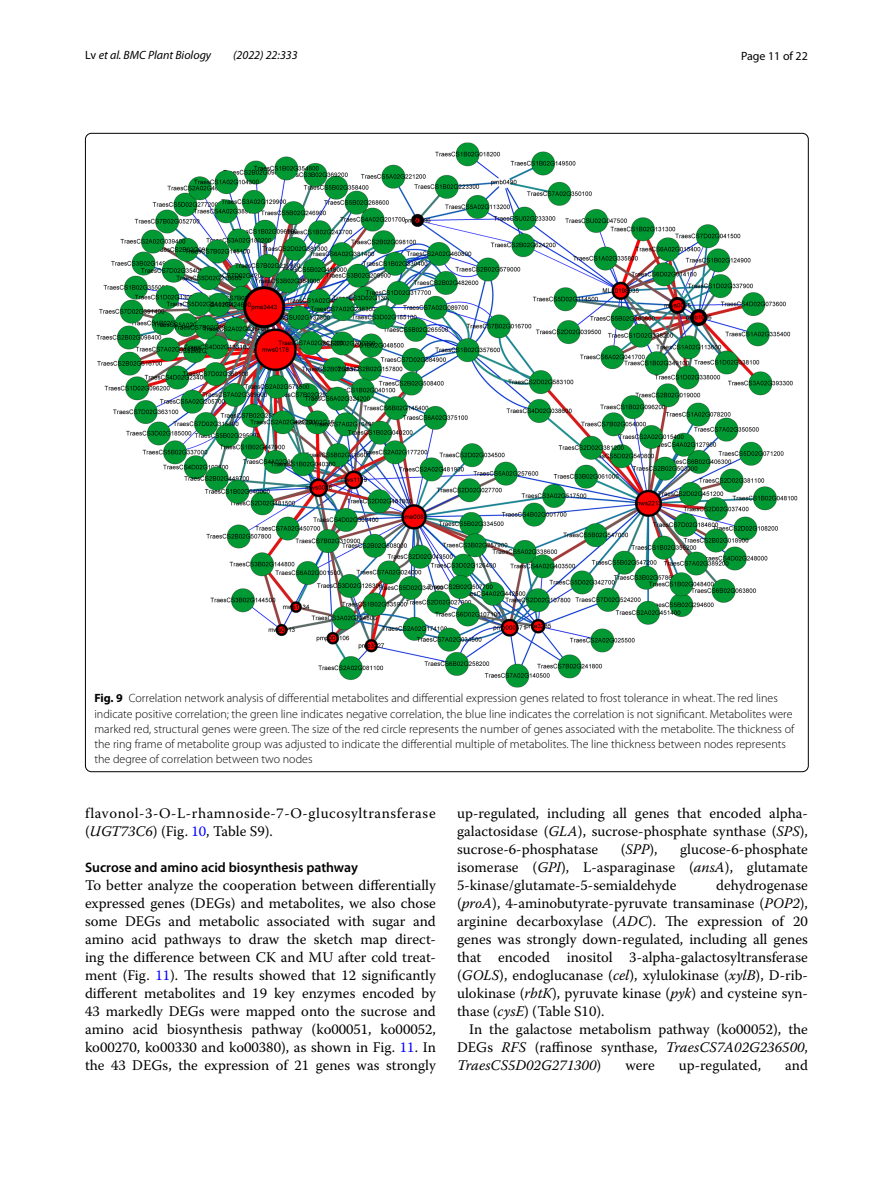
<style>
.page{position:relative;width:893px;height:1187px;background:#fff}
.page>*{position:absolute;margin:0;border:0;box-sizing:border-box;transform-origin:0 0}
.t1{font:14.7px/18px "Warnock Pro";color:#000;text-align:justify}
.t2{font:14.7px/18px "Warnock Pro";letter-spacing:.04em;color:#000}
.t3{font:600 13.8px "Myriad Pro";color:#000}
.t4{font:300 12px/15px "Myriad Pro";color:#000}
.t5{font:italic 12px "Myriad Pro";color:#000}
.t6{font:12px "Myriad Pro";color:#000}
.s1{font-style:normal}
.s2{font-weight:700}
.s3{font-style:italic}
.s4{color:#00f}
</style>
<div class="page">
<img style="left:97px;top:142px;width:700px;height:545px">
<p class="t5" style="left:85px;top:48px;width:128px"><span class="s1">Lv</span> et al. BMC Plant Biology</p>
<p class="t5" style="left:233px;top:48px;width:66px">(2022) 22:333</p>
<p class="t6" style="left:741px;top:48px;width:68px">Page 11 of 22</p>
<p class="t4" style="left:94px;top:691px;width:701px"><span class="s2">Fig. 9</span> Correlation network analysis of differential metabolites and differential expression genes related to frost tolerance in wheat. The red lines indicate positive correlation; the green line indicates negative correlation, the blue line indicates the correlation is not significant. Metabolites were marked red, structural genes were green. The size of the red circle represents the number of genes associated with the metabolite. The thickness of the ring frame of metabolite group was adjusted to indicate the differential multiple of metabolites. The line thickness between nodes represents the degree of correlation between two nodes</p>
<p class="t2" style="left:85px;top:804px;width:352px">flavonol-3-O-L-rhamnoside-7-O-glucosyltransferase (<span class="s3">UGT73C6</span>) (Fig. <span class="s4">10</span>, Table S9).</p>
<p class="t3" style="left:85px;top:858px;width:274px">Sucrose and amino acid biosynthesis pathway</p>
<p class="t1" style="left:85px;top:876px;width:352px">To better analyze the cooperation between differentially expressed genes (DEGs) and metabolites, we also chose some DEGs and metabolic associated with sugar and amino acid pathways to draw the sketch map direct&shy;ing the difference between CK and MU after cold treat&shy;ment (Fig. <span class="s4">11</span>). The results showed that 12 significantly different metabolites and 19 key enzymes encoded by 43 markedly DEGs were mapped onto the sucrose and amino acid biosynthesis pathway (ko00051, ko00052, ko00270, ko00330 and ko00380), as shown in Fig. <span class="s4">11</span>. In the 43 DEGs, the expression of 21 genes was strongly</p>
<p class="t1" style="left:457px;top:804px;width:352px">up-regulated, including all genes that encoded alpha&shy;galactosidase (<span class="s3">GLA</span>), sucrose-phosphate synthase (<span class="s3">SPS</span>), sucrose-6-phosphatase</p>
<p class="t1" style="left:621px;top:840px;width:38px">(<span class="s3">SPP</span>),</p>
<p class="t1" style="left:457px;top:840px;width:352px;text-indent:223px">glucose-6-phosphate isomerase (<span class="s3">GPI</span>), L-asparaginase (<span class="s3">ansA</span>), glutamate 5-kinase/glutamate-5-semialdehyde</p>
<p class="t1" style="left:457px;top:876px;width:352px;text-indent:259px">dehydrogenase (<span class="s3">proA</span>), 4-aminobutyrate-pyruvate transaminase (<span class="s3">POP2</span>), arginine decarboxylase (<span class="s3">ADC</span>). The expression of 20 genes was strongly down-regulated, including all genes that encoded inositol 3-alpha-galactosyltransferase (<span class="s3">GOLS</span>), endoglucanase (<span class="s3">cel</span>), xylulokinase (<span class="s3">xylB</span>), D-rib&shy;ulokinase (<span class="s3">rbtK</span>), pyruvate kinase (<span class="s3">pyk</span>) and cysteine syn&shy;thase (<span class="s3">cysE</span>) (Table S10).</p>
<p class="t1" style="left:457px;top:1020px;width:352px;text-indent:12px">In the galactose metabolism pathway (ko00052), the DEGs <span class="s3">RFS</span> (raffinose synthase, <span class="s3">TraesCS7A02G236500</span>, <span class="s3">TraesCS5D02G271300</span>)</p>
<p class="t1" style="left:625px;top:1056px;width:31px">were</p>
<p class="t1" style="left:679px;top:1056px;width:84px">up-regulated,</p>
<p class="t1" style="left:785px;top:1056px;width:24px">and</p>
</div>
